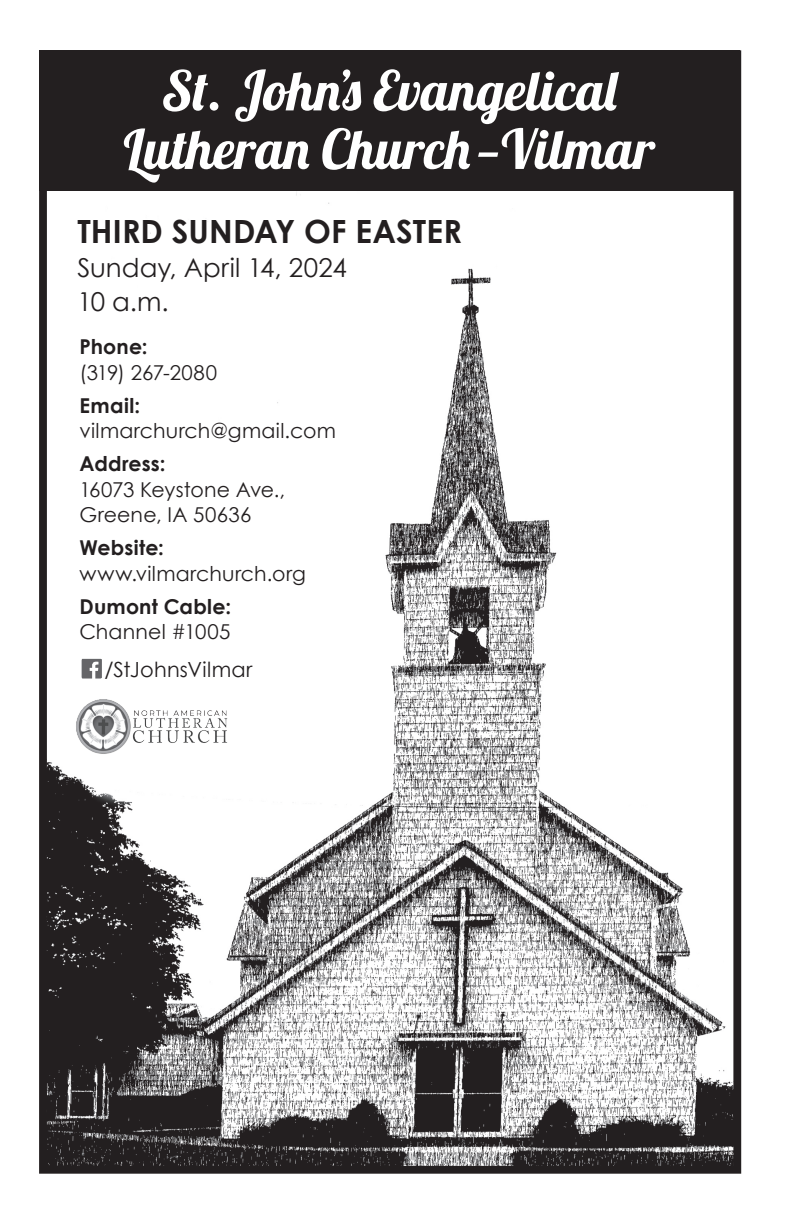
<style>
.page{position:relative;width:792px;height:1224px;background:#fff}
.page>*{position:absolute;margin:0;border:0;box-sizing:border-box;transform-origin:0 0}
.t1{font:54.8px/58.6px "Lobster 1.4";color:#fff;text-align:center}
.t2{font:700 32px "Century Gothic";color:#231f20}
.t3{font:26px/34px "Century Gothic";color:#231f20}
.t4{font:20.8px "Century Gothic";letter-spacing:.01em;color:#231f20}
.t5{font:20.4px/25.4px "Century Gothic";letter-spacing:.01em;color:#231f20}
.t6{font:700 20.4px/25.4px "Century Gothic";letter-spacing:.01em;color:#231f20}
.s1{font-weight:700}
.s2{font-weight:400}
</style>
<div class="page">
<img style="left:48px;top:192px;width:684px;height:973px">
<div style="left:39px;top:50px;width:700px;height:141px;background:#231f20"></div>
<img style="left:81px;top:658px;width:20px;height:20px">
<img style="left:76px;top:698px;width:154px;height:57px">
<div style="left:39px;top:50px;width:702px;height:1124px;border:8px solid #231f20"></div>
<p class="t1" style="left:124px;top:61px;width:533px">St. John’s Evangelical<br>Lutheran Church —Vilmar</p>
<p class="t2" style="left:77px;top:211px;width:386px">THIRD SUNDAY OF EASTER</p>
<p class="t3" style="left:77px;top:250px;width:271px">Sunday, April 14, 2024<br>10 a.m.</p>
<p class="t5" style="left:79px;top:334px;width:139px"><span class="s1">Phone:<br></span>(319) 267-2080</p>
<p class="t5" style="left:79px;top:393px;width:258px"><span class="s1">Email: </span>vilmarchurch@gmail.com</p>
<p class="t5" style="left:79px;top:451px;width:207px"><span class="s1">Address:<br></span>16073 Keystone Ave.,<br>Greene, IA 50636</p>
<p class="t5" style="left:79px;top:535px;width:228px"><span class="s1">Website: </span>www.vilmarchurch.org</p>
<p class="t6" style="left:79px;top:593px;width:153px">Dumont Cable:<br><span class="s2">Channel #1005</span></p>
<p class="t4" style="left:105px;top:657px;width:150px">/StJohnsVilmar</p>
</div>
